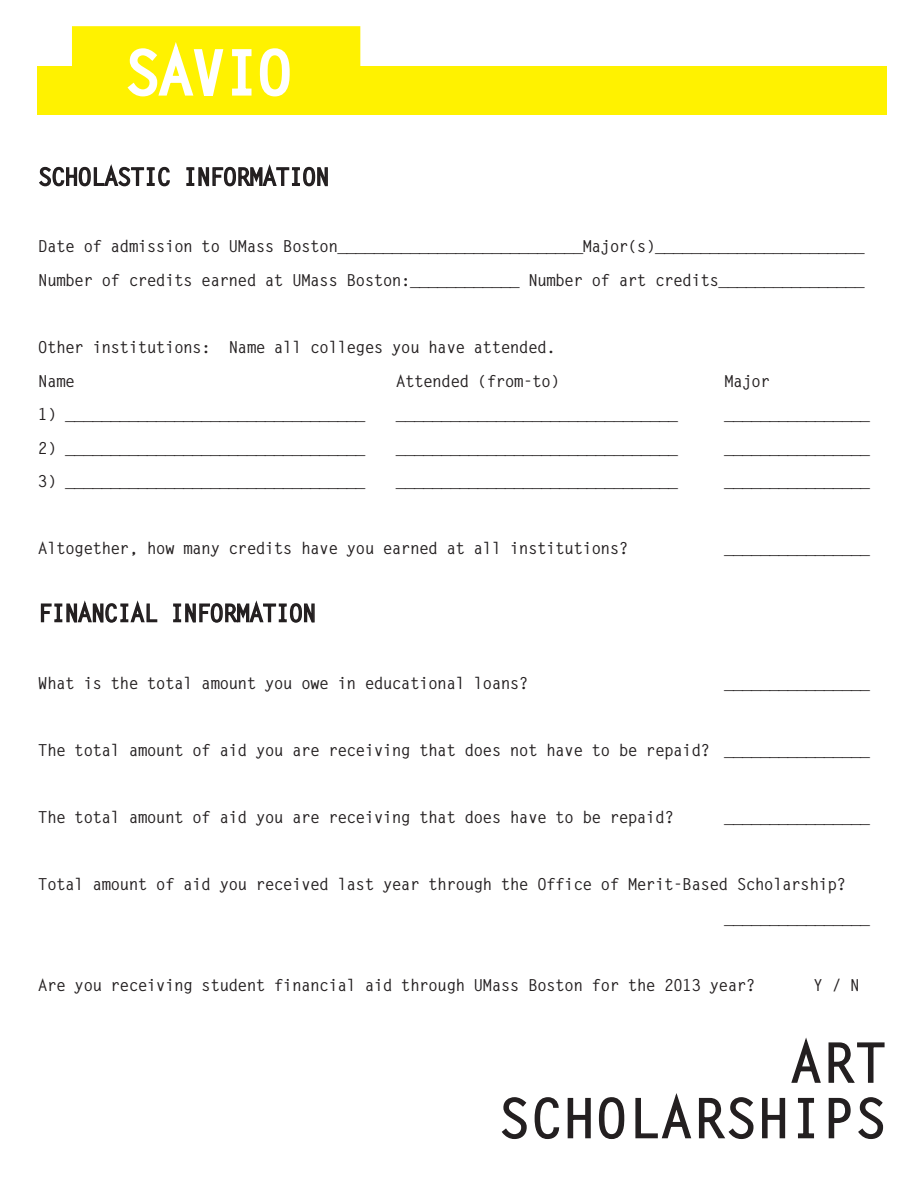
<style>
.page{position:relative;width:918px;height:1188px;background:#fff}
.page>*{position:absolute;margin:0;border:0;box-sizing:border-box;transform-origin:0 0}
.t1{font:700 60px "Letter Gothic Std";letter-spacing:-.05em;color:#fff}
.t2{font:700 54px/55.5px "Letter Gothic Std";color:#231f20;text-align:right}
.t3{font:700 24px "Letter Gothic Std";letter-spacing:-.05em;color:#231f20}
.t4{font:700 16.5px/33.6px "Letter Gothic Std";letter-spacing:-.05em;color:#231f20}
</style>
<div class="page">
<div style="left:38px;top:66px;width:849px;height:49px;background:#fff200"></div>
<div style="left:72px;top:26px;width:288px;height:60px;background:#fff200"></div>
<svg style="left:127px;top:43px;width:163px;height:54px"></svg>
<svg style="left:39px;top:165px;width:131px;height:22px"></svg>
<svg style="left:186px;top:164px;width:142px;height:23px"></svg>
<svg style="left:40px;top:600px;width:118px;height:23px"></svg>
<svg style="left:173px;top:600px;width:142px;height:23px"></svg>
<svg style="left:791px;top:1038px;width:30px;height:45px"></svg>
<svg style="left:828px;top:1042px;width:57px;height:41px"></svg>
<svg style="left:501px;top:1097px;width:26px;height:42px"></svg>
<svg style="left:534px;top:1097px;width:26px;height:42px"></svg>
<svg style="left:567px;top:1097px;width:24px;height:42px"></svg>
<svg style="left:598px;top:1097px;width:27px;height:42px"></svg>
<svg style="left:635px;top:1094px;width:57px;height:45px"></svg>
<svg style="left:698px;top:1097px;width:56px;height:42px"></svg>
<svg style="left:762px;top:1097px;width:24px;height:42px"></svg>
<svg style="left:798px;top:1097px;width:16px;height:42px"></svg>
<svg style="left:828px;top:1097px;width:23px;height:42px"></svg>
<svg style="left:858px;top:1097px;width:26px;height:42px"></svg>
<h1 class="t1" style="left:125px;top:36px;width:170px">SAVIO</h1>
<h3 class="t3" style="left:38px;top:162px;width:293px">SCHOLASTIC INFORMATION</h3>
<p class="t4" style="left:38px;top:230px;width:828px">Date of admission to UMass Boston___________________________Major(s)_______________________<br>Number of credits earned at UMass Boston:____________ Number of art credits________________</p>
<p class="t4" style="left:38px;top:331px;width:520px">Other institutions: Name all colleges you have attended.<br>Name</p>
<p class="t4" style="left:396px;top:364px;width:166px">Attended (from-to)</p>
<p class="t4" style="left:724px;top:364px;width:48px">Major</p>
<p class="t4" style="left:38px;top:398px;width:329px">1) _________________________________</p>
<p class="t4" style="left:38px;top:431px;width:329px">2) _________________________________</p>
<p class="t4" style="left:38px;top:465px;width:329px">3) _________________________________</p>
<p class="t4" style="left:396px;top:398px;width:284px">_______________________________</p>
<p class="t4" style="left:724px;top:398px;width:148px">________________</p>
<p class="t4" style="left:396px;top:431px;width:284px">_______________________________</p>
<p class="t4" style="left:724px;top:431px;width:148px">________________</p>
<p class="t4" style="left:396px;top:465px;width:284px">_______________________________</p>
<p class="t4" style="left:724px;top:465px;width:148px">________________</p>
<p class="t4" style="left:38px;top:532px;width:592px">Altogether, how many credits have you earned at all institutions?</p>
<h3 class="t3" style="left:38px;top:598px;width:280px">FINANCIAL INFORMATION</h3>
<p class="t4" style="left:38px;top:666px;width:492px">What is the total amount you owe in educational loans?</p>
<p class="t4" style="left:724px;top:532px;width:148px">________________</p>
<p class="t4" style="left:724px;top:666px;width:148px">________________</p>
<p class="t4" style="left:38px;top:733px;width:834px">The total amount of aid you are receiving that does not have to be repaid? ________________</p>
<p class="t4" style="left:38px;top:800px;width:638px">The total amount of aid you are receiving that does have to be repaid ?</p>
<p class="t4" style="left:724px;top:800px;width:148px">________________</p>
<p class="t4" style="left:724px;top:868px;width:148px;text-indent:-686px">Total amount of aid you received last year through the Office of Merit-Based Scholarship? ________________</p>
<p class="t4" style="left:38px;top:968px;width:719px">Are you receiving student financial aid through UMass Boston for the 2013 year?</p>
<p class="t4" style="left:814px;top:968px;width:48px">Y / N</p>
<h2 class="t2" style="left:498px;top:1036px;width:390px">ART<br>SCHOLARSHIPS</h2>
</div>
